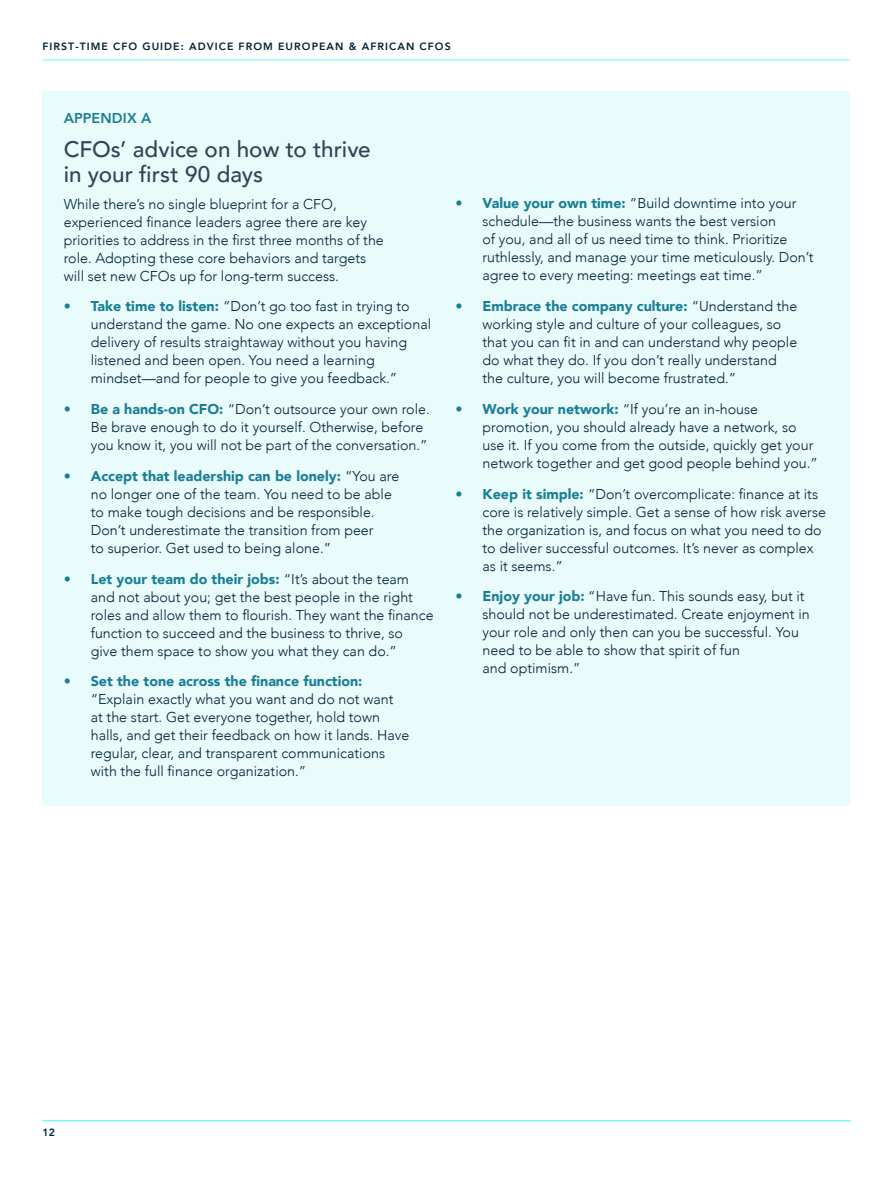
<style>
.page{position:relative;width:893px;height:1188px;background:#fff}
.page>*{position:absolute;margin:0;border:0;box-sizing:border-box;transform-origin:0 0}
.t1{font:500 22.5px/25.5px "Avenir";color:#334255}
.t2{font:300 14.25px/18px "Avenir";color:#002136}
.t3{font:900 14.25px "Avenir";color:#197e95}
.t4{font:800 14.25px "Avenir";letter-spacing:.01em;color:#197e95}
.t5{font:800 10.5px "Avenir";letter-spacing:.1em;color:#002136}
.s1{font-weight:900;color:#197e95}
</style>
<div class="page">
<div style="left:43px;top:91px;width:807px;height:715px;background:#eafbfb"></div>
<hr style="left:43px;top:59px;width:807px;height:1px;background:#66fcfc">
<hr style="left:43px;top:1120px;width:807px;height:1px;background:#66fcfc">
<p class="t5" style="left:43px;top:38px;width:410px">FIRST-TIME CFO GUIDE: ADVICE FROM EUROPEAN &amp; AFRICAN CFOS</p>
<p class="t4" style="left:64px;top:106px;width:89px">APPENDIX A</p>
<h1 class="t1" style="left:64px;top:135px;width:309px">CFOs’ advice on how to thrive in your first 90 days</h1>
<p class="t2" style="left:64px;top:195px;width:322px">While there’s no single blueprint for a CFO, experienced finance leaders agree there are key priorities to address in the first three months of the role. Adopting these core behaviors and targets will set new CFOs up for long-term success.</p>
<p class="t2" style="left:91px;top:297px;width:342px;text-indent:-27px"><span class="s1">• Take time to listen:</span> “Don’t go too fast in trying to understand the game. No one expects an exceptional delivery of results straightaway without you having listened and been open. You need a learning mindset—and for people to give you feedback.”</p>
<p class="t2" style="left:91px;top:400px;width:341px;text-indent:-27px"><span class="s1">• Be a hands-on CFO:</span> “Don’t outsource your own role.<br>Be brave enough to do it yourself. Otherwise, before you know it, you will not be part of the conversation.”</p>
<p class="t2" style="left:91px;top:467px;width:310px;text-indent:-27px"><span class="s1">• Accept that leadership can be lonely:</span> “You are no longer one of the team. You need to be able to make tough decisions and be responsible.<br>Don’t underestimate the transition from peer<br>to superior. Get used to being alone.”</p>
<p class="t2" style="left:91px;top:570px;width:344px;text-indent:-27px"><span class="s1">• Let your team do their jobs:</span> “It’s about the team and not about you; get the best people in the right roles and allow them to flourish. They want the finance function to succeed and the business to thrive, so<br>give them space to show you what they can do.”</p>
<p class="t3" style="left:64px;top:669px;width:300px">• Set the tone across the finance function:</p>
<p class="t2" style="left:91px;top:690px;width:320px">“Explain exactly what you want and do not want<br>at the start. Get everyone together, hold town halls, and get their feedback on how it lands. Have regular, clear, and transparent communications with the full finance organization.”</p>
<p class="t2" style="left:482px;top:195px;width:333px;text-indent:-27px"><span class="s1">• Value your own time:</span> “Build downtime into your schedule—the business wants the best version<br>of you, and all of us need time to think. Prioritize ruthlessly, and manage your time meticulously. Don’t agree to every meeting: meetings eat time.”</p>
<p class="t2" style="left:482px;top:297px;width:316px;text-indent:-27px"><span class="s1">• Embrace the company culture:</span> “Understand the working style and culture of your colleagues, so that you can fit in and can understand why people do what they do. If you don’t really understand the culture, you will become frustrated.”</p>
<p class="t2" style="left:482px;top:400px;width:337px;text-indent:-27px"><span class="s1">• Work your network:</span> “If you’re an in-house promotion, you should already have a network, so use it. If you come from the outside, quickly get your network together and get good people behind you.”</p>
<p class="t2" style="left:482px;top:485px;width:345px;text-indent:-27px"><span class="s1">• Keep it simple:</span> “Don’t overcomplicate: finance at its core is relatively simple. Get a sense of how risk averse the organization is, and focus on what you need to do to deliver successful outcomes. It’s never as complex as it seems.”</p>
<p class="t2" style="left:482px;top:588px;width:329px;text-indent:-27px"><span class="s1">• Enjoy your job:</span> “Have fun. This sounds easy, but it should not be underestimated. Create enjoyment in your role and only then can you be successful. You need to be able to show that spirit of fun<br>and optimism.”</p>
<p class="t5" style="left:43px;top:1124px;width:14px">12</p>
</div>
